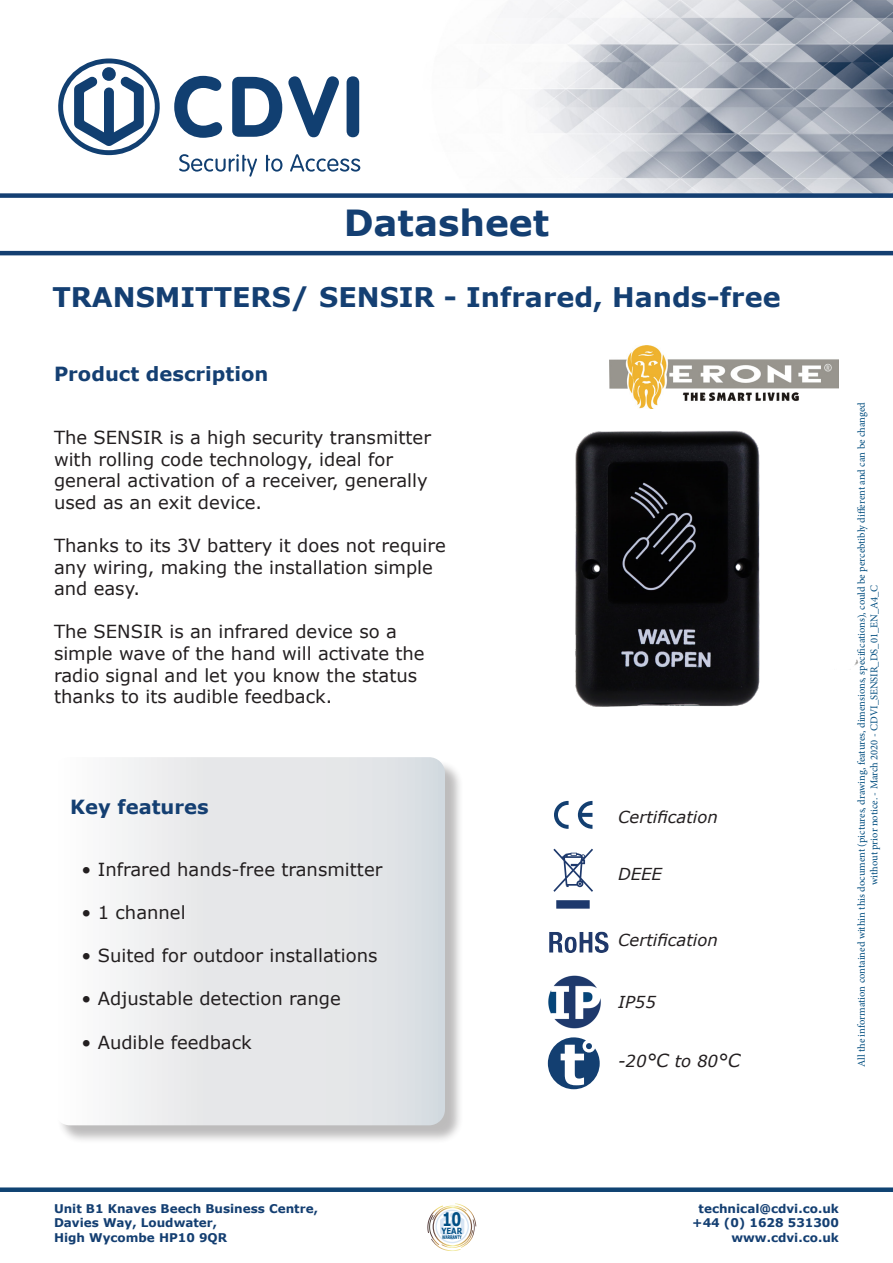
<style>
.page{position:relative;width:893px;height:1263px;background:#fff}
.page>*{position:absolute;margin:0;border:0;box-sizing:border-box;transform-origin:0 0}
.t1{font:700 36px "Verdana";color:#143f72}
.t2{font:700 27px "Verdana";color:#143f72}
.t3{font:700 19.5px "Verdana";color:#143f72}
.t4{font:700 18.6px "Verdana";color:#014f85;scale:.75 1}
.t5{font:18px/21.6px "Verdana";color:#231f20}
.t6{font:italic 16.5px "Verdana";color:#231f20}
.t7{font:700 12px "Verdana";color:#143f72}
.t8{font:10.5px/12.6px "Minion Pro";color:#014d7f;text-align:center}
.t9{font:700 8.55px "Verdana";color:#014f85;scale:.82 1}
.t10{font:700 4.95px "Verdana";color:#014f85;scale:.62 1}
.s1{font-size:18px}
</style>
<div class="page">
<img style="left:346px;top:0;width:547px;height:193px">
<div style="left:0;top:193px;width:893px;height:5px;background:#143f72"></div>
<div style="left:0;top:1187px;width:893px;height:5px;background:#0f4372"></div>
<hr style="left:0;top:251px;width:893px;height:4px;background:#143f71">
<div style="left:56px;top:760px;width:408px;height:384px;background:#231f20;opacity:.3"></div>
<svg style="left:56px;top:757px;width:389px;height:368px"></svg>
<svg style="left:58px;top:59px;width:102px;height:96px"></svg>
<svg style="left:179px;top:154px;width:78px;height:23px"></svg>
<svg style="left:266px;top:155px;width:16px;height:17px"></svg>
<svg style="left:290px;top:154px;width:70px;height:18px"></svg>
<svg style="left:174px;top:76px;width:48px;height:62px"></svg>
<svg style="left:232px;top:77px;width:50px;height:60px"></svg>
<svg style="left:288px;top:76px;width:51px;height:61px"></svg>
<div style="left:347px;top:76px;width:12px;height:61px;background:#113f71;border-radius:6px"></div>
<img style="left:362px;top:345px;width:497px;height:480px">
<svg style="left:578px;top:801px;width:14px;height:28px"></svg>
<svg style="left:554px;top:801px;width:15px;height:28px"></svg>
<svg style="left:553px;top:849px;width:40px;height:60px"></svg>
<img style="left:549px;top:931px;width:60px;height:22px">
<img style="left:548px;top:975px;width:53px;height:54px">
<img style="left:609px;top:346px;width:230px;height:62px">
<svg style="left:548px;top:1037px;width:52px;height:52px"></svg>
<svg style="left:427px;top:1203px;width:49px;height:48px"></svg>
<p class="t1" style="left:344px;top:199px;width:207px">Datasheet</p>
<p class="t2" style="left:52px;top:280px;width:730px">TRANSMITTERS/ SENSIR - Infrared, Hands-free</p>
<p class="t3" style="left:54px;top:362px;width:216px">Product description</p>
<p class="t5" style="left:54px;top:427px;width:379px">The SENSIR is a high security transmitter with rolling code technology, ideal for</p>
<p class="t5" style="left:54px;top:470px;width:375px">general activation of a receiver, generally used as an exit device.</p>
<p class="t5" style="left:54px;top:535px;width:393px">Thanks to its 3V battery it does not require any wiring, making the installation simple and easy.</p>
<p class="t5" style="left:54px;top:621px;width:344px">The SENSIR is an infrared device so a</p>
<p class="t5" style="left:54px;top:643px;width:372px">simple wave of the hand will activate the radio signal and let you know the status thanks to its audible feedback.</p>
<p class="t3" style="left:70px;top:794px;width:140px">Key features</p>
<p class="t5" style="left:82px;top:859px;width:302px">• Infrared hands-free transmitter</p>
<p class="t5" style="left:82px;top:902px;width:105px">• 1 channel</p>
<p class="t5" style="left:82px;top:945px;width:297px">• Suited for outdoor installations</p>
<p class="t5" style="left:82px;top:988px;width:261px">• Adjustable detection range</p>
<p class="t5" style="left:82px;top:1031px;width:172px">• Audible feedback</p>
<p class="t6" style="left:618px;top:807px;width:101px">Certification</p>
<p class="t6" style="left:618px;top:863px;width:45px">DEEE</p>
<p class="t6" style="left:618px;top:929px;width:101px">Certification</p>
<p class="t6" style="left:618px;top:991px;width:39px">IP55</p>
<p class="t6" style="left:618px;top:1051px;width:124px">-20<span class="s1">°C</span> to 80<span class="s1">°C</span></p>
<p class="t8" style="left:855px;top:1067px;width:667px;rotate:-90deg">All the information contained within this document (pictures, drawing, features, dimensions, specifications), could be percebtibly different and can be changed without prior notice. - March 2020 - CDVI_SENSIR_DS_01_EN_A4_C</p>
<p class="t7" style="left:54px;top:1201px;width:266px">Unit B1 Knaves Beech Business Centre,</p>
<p class="t7" style="left:54px;top:1215px;width:165px">Davies Way, Loudwater,</p>
<p class="t7" style="left:54px;top:1230px;width:175px">High Wycombe HP10 9QR</p>
<p class="t4" style="left:442px;top:1207px;width:27px">10</p>
<p class="t10" style="left:442px;top:1234px;width:33px">WARRANTY</p>
<p class="t9" style="left:441px;top:1225px;width:27px">YEAR</p>
<p class="t7" style="left:699px;top:1201px;width:142px">technical@cdvi.co.uk</p>
<p class="t7" style="left:692px;top:1215px;width:148px">+44 (0) 1628 531300</p>
<p class="t7" style="left:731px;top:1230px;width:109px">www.cdvi.co.uk</p>
</div>
